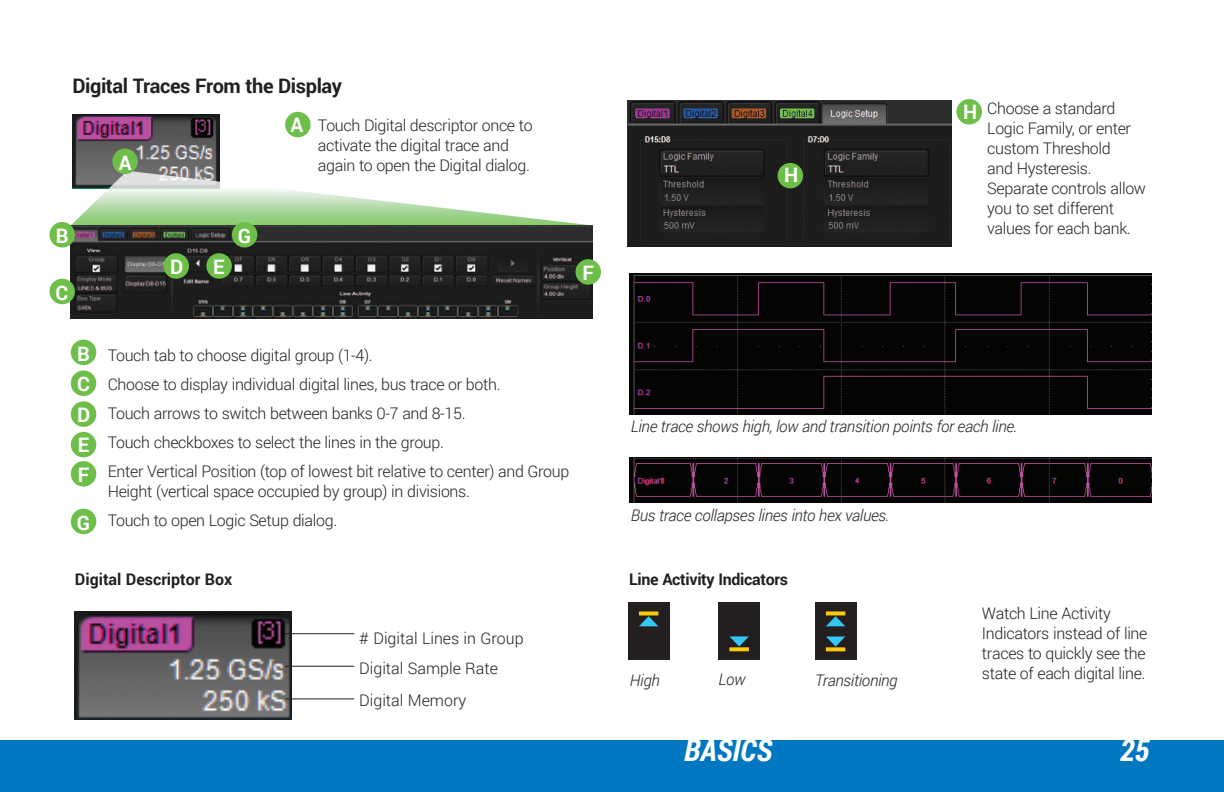
<style>
.page{position:relative;width:1224px;height:792px;background:#fff}
.page>*{position:absolute;margin:0;border:0;box-sizing:border-box;transform-origin:0 0}
.t1{font:italic 700 30.6px "Roboto Condensed";color:#fff}
.t2{font:700 20px "Roboto";letter-spacing:-.02em;color:#231f20}
.t3{font:700 20px/30.4px "Roboto";color:#fff;text-align:justify}
.t4{font:300 16px/20px "Roboto";letter-spacing:-.02em;color:#231f20}
.t5{font:italic 300 16px "Roboto";letter-spacing:-.02em;color:#231f20}
.t6{font:300 16px/30.4px "Roboto";color:#231f20}
.t7{font:700 16px "Roboto";letter-spacing:-.02em;color:#231f20}
.t8{font:700 16px "Roboto";color:#231f20}
</style>
<div class="page">
<div style="left:0;top:740px;width:1224px;height:52px;background:#0077c0"></div>
<img style="left:628px;top:101px;width:323px;height:146px">
<div style="left:815px;top:603px;width:41px;height:57px;background:#231f20"></div>
<div style="left:718px;top:603px;width:42px;height:57px;background:#231f20"></div>
<div style="left:628px;top:603px;width:41px;height:57px;background:#231f20"></div>
<img style="left:73px;top:114px;width:146px;height:57px">
<div style="left:630px;top:274px;width:522px;height:140px;background:#040403"></div>
<svg style="left:639px;top:611px;width:19px;height:4px"></svg>
<svg style="left:639px;top:616px;width:19px;height:10px"></svg>
<svg style="left:729px;top:647px;width:20px;height:4px"></svg>
<svg style="left:729px;top:636px;width:20px;height:11px"></svg>
<svg style="left:826px;top:611px;width:19px;height:4px"></svg>
<svg style="left:826px;top:616px;width:19px;height:10px"></svg>
<svg style="left:826px;top:647px;width:19px;height:4px"></svg>
<svg style="left:826px;top:636px;width:19px;height:11px"></svg>
<svg style="left:71px;top:171px;width:517px;height:54px"></svg>
<div style="left:112px;top:149px;width:26px;height:25px;background:#6ebe4a;border-radius:50%"></div>
<div style="left:71px;top:340px;width:25px;height:25px;background:#6ebe4a;border-radius:50%"></div>
<div style="left:71px;top:370px;width:25px;height:26px;background:#6ebe4a;border-radius:50%"></div>
<div style="left:71px;top:401px;width:25px;height:26px;background:#6ebe4a;border-radius:50%"></div>
<div style="left:71px;top:432px;width:25px;height:25px;background:#6ebe4a;border-radius:50%"></div>
<div style="left:71px;top:461px;width:25px;height:26px;background:#6ebe4a;border-radius:50%"></div>
<img style="left:71px;top:225px;width:521px;height:93px">
<div style="left:285px;top:112px;width:26px;height:25px;background:#6ebe4a;border-radius:50%"></div>
<div style="left:49px;top:222px;width:26px;height:25px;background:#6ebe4a;border-radius:50%"></div>
<div style="left:49px;top:279px;width:26px;height:25px;background:#6ebe4a;border-radius:50%"></div>
<div style="left:164px;top:253px;width:25px;height:26px;background:#6ebe4a;border-radius:50%"></div>
<div style="left:206px;top:253px;width:26px;height:26px;background:#6ebe4a;border-radius:50%"></div>
<div style="left:778px;top:163px;width:25px;height:25px;background:#6ebe4a;border-radius:50%"></div>
<div style="left:575px;top:259px;width:26px;height:26px;background:#6ebe4a;border-radius:50%"></div>
<img style="left:630px;top:457px;width:522px;height:45px">
<img style="left:75px;top:611px;width:217px;height:109px">
<div style="left:71px;top:509px;width:25px;height:25px;background:#6ebe4a;border-radius:50%"></div>
<div style="left:232px;top:222px;width:25px;height:25px;background:#6ebe4a;border-radius:50%"></div>
<div style="left:956px;top:99px;width:26px;height:26px;background:#6ebe4a;border-radius:50%"></div>
<hr style="left:285px;top:633px;width:69px;height:1px;background:#231f20">
<hr style="left:285px;top:666px;width:69px;height:1px;background:#231f20">
<hr style="left:285px;top:699px;width:69px;height:1px;background:#231f20">
<p class="t2" style="left:73px;top:72px;width:271px">Digital Traces From the Display</p>
<p class="t4" style="left:318px;top:115px;width:216px">Touch Digital descriptor once to activate the digital trace and again to open the Digital dialog.</p>
<p class="t3" style="left:291px;top:109px;width:14px">A</p>
<p class="t3" style="left:119px;top:146px;width:14px">A</p>
<p class="t3" style="left:56px;top:220px;width:14px">B</p>
<p class="t3" style="left:56px;top:277px;width:14px">C</p>
<p class="t3" style="left:170px;top:250px;width:15px">D</p>
<p class="t3" style="left:213px;top:251px;width:13px">E</p>
<p class="t3" style="left:238px;top:220px;width:15px">G</p>
<p class="t3" style="left:582px;top:257px;width:13px">F</p>
<p class="t3" style="left:77px;top:337px;width:15px">B C D E F</p>
<p class="t3" style="left:77px;top:507px;width:15px">G</p>
<p class="t4" style="left:108px;top:340px;width:463px;line-height:29px">Touch tab to choose digital group (1-4).<br>Choose to display individual digital lines, bus trace or both.<br>Touch arrows to switch between banks 0-7 and 8-15.<br>Touch checkboxes to select the lines in the group.<br>Enter Vertical Position (top of lowest bit relative to center) and Group</p>
<p class="t4" style="left:108px;top:476px;width:364px;line-height:29px">Height (vertical space occupied by group) in divisions.<br>Touch to open Logic Setup dialog.</p>
<p class="t8" style="left:75px;top:568px;width:159px">Digital Descriptor Box</p>
<p class="t6" style="left:359px;top:622px;width:166px"># Digital Lines in Group<br>Digital Sample Rate</p>
<p class="t6" style="left:359px;top:684px;width:108px">Digital Memory</p>
<p class="t3" style="left:784px;top:159px;width:16px">H</p>
<p class="t3" style="left:963px;top:95px;width:16px">H</p>
<p class="t4" style="left:987px;top:98px;width:160px">Choose a standard<br>Logic Family, or enter custom Threshold<br>and Hysteresis.<br>Separate controls allow you to set different values for each bank.</p>
<p class="t5" style="left:631px;top:416px;width:388px">Line trace shows high, low and transition points for each line.</p>
<p class="t5" style="left:631px;top:504px;width:260px">Bus trace collapses lines into hex values.</p>
<p class="t7" style="left:629px;top:568px;width:160px">Line Activity Indicators</p>
<p class="t5" style="left:630px;top:669px;width:31px">High</p>
<p class="t5" style="left:719px;top:668px;width:29px">Low</p>
<p class="t5" style="left:815px;top:669px;width:84px">Transitioning</p>
<p class="t4" style="left:982px;top:603px;width:167px">Watch Line Activity<br>Indicators instead of line traces to quickly see the state of each digital line.</p>
<h1 class="t1" style="left:684px;top:729px;width:90px">BASICS</h1>
<h1 class="t1" style="left:1120px;top:729px;width:31px">25</h1>
</div>
